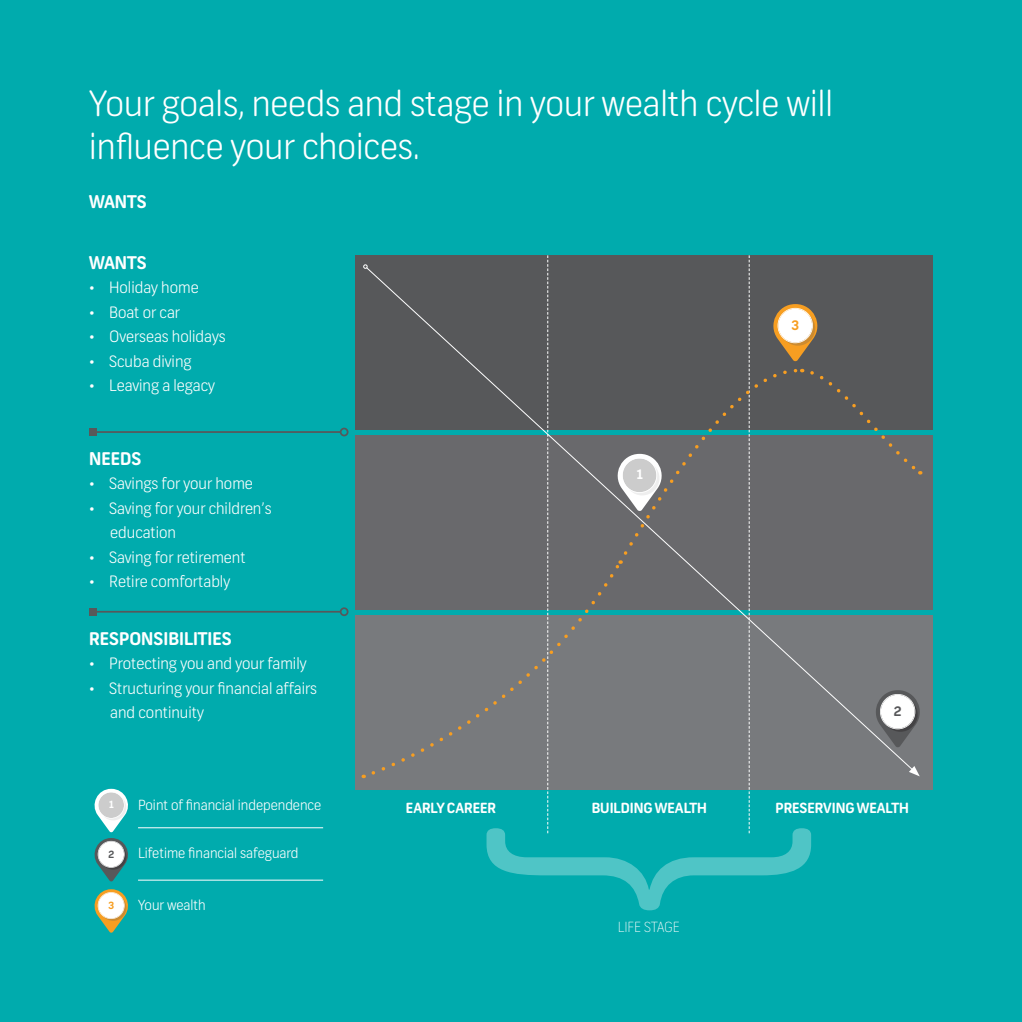
<style>
.page{position:relative;width:1022px;height:1022px;background:#00abad}
.page>*{position:absolute;margin:0;border:0;box-sizing:border-box;transform-origin:0 0}
.t1{font:300 35px/43.8px "FNB Sans";color:#fff}
.t2{font:700 17.5px "FNB Sans";color:#fff}
.t3{font:300 15.75px "FNB Sans";color:#fff}
.t4{font:300 14px "FNB Sans";color:#fff}
.t5{font:700 14px "FNB Sans";color:#fff}
.t6{font:100 14px "FNB Sans";color:#fff}
.t7{font:700 13.12px "FNB Sans";color:#fff}
.t8{font:700 13.12px "FNB Sans";color:#f79e21}
.t9{font:700 13.12px "FNB Sans";color:#57585a}
.t10{font:700 9.97px "FNB Sans";color:#fff}
.t11{font:700 9.97px "FNB Sans";color:#f79e21}
.t12{font:700 9.97px "FNB Sans";color:#57585a}
</style>
<div class="page">
<div style="left:355px;top:255px;width:578px;height:175px;background:#57585a"></div>
<div style="left:355px;top:435px;width:578px;height:175px;background:#69696c"></div>
<div style="left:355px;top:615px;width:578px;height:175px;background:#787a7d"></div>
<hr style="left:93px;top:431px;width:248px;height:2px;background:#57585a">
<div style="left:89px;top:429px;width:7px;height:7px;background:#57585a"></div>
<div style="left:340px;top:428px;width:8px;height:8px;border:2px solid #57585a;border-radius:50%"></div>
<hr style="left:93px;top:611px;width:248px;height:2px;background:#57585a">
<div style="left:89px;top:608px;width:7px;height:7px;background:#57585a"></div>
<div style="left:340px;top:607px;width:8px;height:9px;border:2px solid #57585a;border-radius:50%"></div>
<svg style="left:363px;top:264px;width:5px;height:5px"></svg>
<svg style="left:94px;top:789px;width:34px;height:43px"></svg>
<svg style="left:94px;top:889px;width:34px;height:44px"></svg>
<svg style="left:486px;top:255px;width:437px;height:655px"></svg>
<svg style="left:94px;top:838px;width:34px;height:44px"></svg>
<hr style="left:138px;top:827px;width:185px;height:1px;background:#fff">
<hr style="left:138px;top:880px;width:185px;height:1px;background:#fff">
<p class="t1" style="left:89px;top:81px;width:745px">Your goals, needs and stage in your wealth cycle will influence your choices.</p>
<p class="t2" style="left:89px;top:191px;width:59px">WANTS</p>
<p class="t2" style="left:89px;top:251px;width:59px">WANTS</p>
<p class="t3" style="left:89px;top:278px;width:111px">• Holiday home</p>
<p class="t3" style="left:89px;top:302px;width:92px">• Boat or car</p>
<p class="t3" style="left:89px;top:327px;width:138px">• Overseas holidays</p>
<p class="t3" style="left:89px;top:351px;width:104px">• Scuba diving</p>
<p class="t3" style="left:89px;top:376px;width:127px">• Leaving a legacy</p>
<p class="t2" style="left:89px;top:447px;width:54px">NEEDS</p>
<p class="t3" style="left:89px;top:474px;width:165px">• Savings for your home</p>
<p class="t3" style="left:89px;top:498px;width:184px">• Saving for your children’s</p>
<p class="t3" style="left:110px;top:523px;width:67px">education</p>
<p class="t3" style="left:89px;top:547px;width:158px">• Saving for retirement</p>
<p class="t3" style="left:89px;top:572px;width:142px">• Retire comfortably</p>
<p class="t2" style="left:89px;top:628px;width:144px">RESPONSIBILITIES</p>
<p class="t3" style="left:89px;top:654px;width:219px">• Protecting you and your family</p>
<p class="t3" style="left:89px;top:679px;width:229px">• Structuring your financial affairs</p>
<p class="t3" style="left:110px;top:703px;width:95px">and continuity</p>
<p class="t10" style="left:108px;top:798px;width:8px">1</p>
<p class="t12" style="left:108px;top:848px;width:8px">2</p>
<p class="t11" style="left:108px;top:899px;width:8px">3</p>
<p class="t4" style="left:138px;top:797px;width:185px">Point of financial independence</p>
<p class="t5" style="left:406px;top:800px;width:92px">EARLY CAREER</p>
<p class="t4" style="left:138px;top:844px;width:162px">Lifetime financial safeguard</p>
<p class="t4" style="left:138px;top:896px;width:69px">Your wealth</p>
<p class="t7" style="left:635px;top:466px;width:10px">1</p>
<p class="t8" style="left:791px;top:318px;width:10px">3</p>
<p class="t5" style="left:592px;top:800px;width:117px">BUILDING WEALTH</p>
<p class="t6" style="left:618px;top:919px;width:63px">LIFE STAGE</p>
<p class="t9" style="left:893px;top:704px;width:10px">2</p>
<p class="t5" style="left:775px;top:800px;width:135px">PRESERVING WEALTH</p>
</div>
